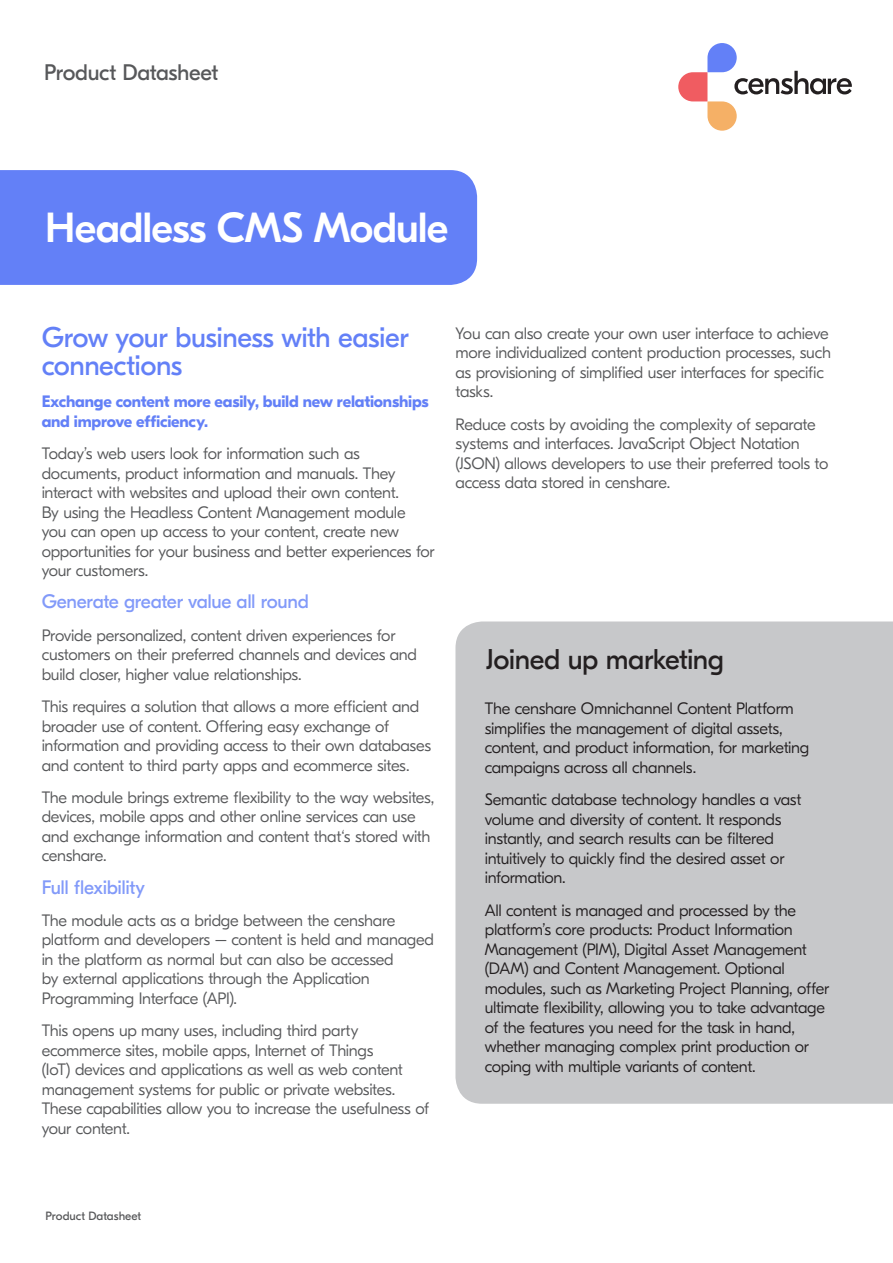
<style>
.page{position:relative;width:893px;height:1263px;background:#fff}
.page>*{position:absolute;margin:0;border:0;box-sizing:border-box;transform-origin:0 0}
.Paragraph_Style_2{font:500 42px "GT Eesti Pro Display";letter-spacing:-.02em;color:#fff}
.t1{font:28.5px/28.5px "GT Eesti Pro Display";letter-spacing:-.02em;color:#6380f7}
.t2{font:28.5px "GT Eesti Pro Display";letter-spacing:-.02em;color:#231f20}
.Paragraph_Style_1{font:22.5px "GT Eesti Pro Display";letter-spacing:-.015em;color:#57585a}
.Paragraph_Style_1-2{font:19.5px "GT Eesti Pro Display";letter-spacing:-.02em;color:#829af9}
.Paragraph_Style_1-3{font:300 16.5px/19.5px "GT Eesti Pro Display";letter-spacing:-.02em;color:#57585a}
.Paragraph_Style_1-4{font:300 16.5px/19.5px "GT Eesti Pro Display";letter-spacing:-.02em;color:#231f20}
.Paragraph_Style_1-5{font:700 16.5px/19.5px "GT Eesti Pro Display";letter-spacing:-.01em;color:#6380f7}
.Paragraph_Style_1-6{font:12px "GT Eesti Pro Display";color:#57585a}
</style>
<div class="page">
<div style="left:0;top:170px;width:477px;height:115px;background:#6380f7"></div>
<svg style="left:678px;top:43px;width:174px;height:88px"></svg>
<div style="left:455px;top:621px;width:438px;height:483px;background:#c7c8ca"></div>
<p class="Paragraph_Style_1" style="left:44px;top:61px;width:176px">Product Datasheet</p>
<p class="Paragraph_Style_2" style="left:45px;top:205px;width:405px">Headless CMS Module</p>
<p class="t1" style="left:42px;top:323px;width:369px">Grow your business with easier connections</p>
<p class="Paragraph_Style_1-5" style="left:42px;top:392px;width:388px">Exchange content more easily, build new relationships and improve efficiency.</p>
<p class="Paragraph_Style_1-3" style="left:42px;top:444px;width:395px">Today’s web users look for information such as documents, product information and manuals. They interact with websites and upload their own content.<br>By using the Headless Content Management module<br>you can open up access to your content, create new opportunities for your business and better experiences for your customers.</p>
<p class="Paragraph_Style_1-2" style="left:42px;top:591px;width:269px">Generate greater value all round</p>
<p class="Paragraph_Style_1-3" style="left:42px;top:626px;width:377px">Provide personalized, content driven experiences for customers on their preferred channels and devices and build closer, higher value relationships.</p>
<p class="Paragraph_Style_1-3" style="left:42px;top:697px;width:391px">This requires a solution that allows a more efficient and broader use of content. Offering easy exchange of information and providing access to their own databases and content to third party apps and ecommerce sites.</p>
<p class="Paragraph_Style_1-3" style="left:42px;top:788px;width:394px">The module brings extreme flexibility to the way websites, devices, mobile apps and other online services can use and exchange information and content that‘s stored with censhare.</p>
<p class="Paragraph_Style_1-2" style="left:42px;top:876px;width:105px">Full flexibility</p>
<p class="Paragraph_Style_1-3" style="left:42px;top:911px;width:394px">The module acts as a bridge between the censhare platform and developers – content is held and managed in the platform as normal but can also be accessed<br>by external applications through the Application Programming Interface (API).</p>
<p class="Paragraph_Style_1-3" style="left:42px;top:1021px;width:389px">This opens up many uses, including third party ecommerce sites, mobile apps, Internet of Things<br>(IoT) devices and applications as well as web content management systems for public or private websites.<br>These capabilities allow you to increase the usefulness of your content.</p>
<p class="Paragraph_Style_1-3" style="left:455px;top:324px;width:377px">You can also create your own user interface to achieve more individualized content production processes, such as provisioning of simplified user interfaces for specific tasks.</p>
<p class="Paragraph_Style_1-3" style="left:455px;top:415px;width:374px">Reduce costs by avoiding the complexity of separate systems and interfaces. JavaScript Object Notation (JSON) allows developers to use their preferred tools to access data stored in censhare.</p>
<p class="t2" style="left:486px;top:643px;width:239px">Joined up marketing</p>
<p class="Paragraph_Style_1-4" style="left:485px;top:699px;width:326px">The censhare Omnichannel Content Platform simplifies the management of digital assets, content, and product information, for marketing campaigns across all channels.</p>
<p class="Paragraph_Style_1-4" style="left:485px;top:790px;width:318px">Semantic database technology handles a vast volume and diversity of content. It responds instantly, and search results can be filtered intuitively to quickly find the desired asset or information.</p>
<p class="Paragraph_Style_1-4" style="left:485px;top:900px;width:346px">All content is managed and processed by the platform’s core products: Product Information Management (PIM), Digital Asset Management (DAM) and Content Management. Optional modules, such as Marketing Project Planning, offer ultimate flexibility, allowing you to take advantage of the features you need for the task in hand, whether managing complex print production or coping with multiple variants of content.</p>
<p class="Paragraph_Style_1-6" style="left:45px;top:1209px;width:97px">Product Datasheet</p>
</div>
